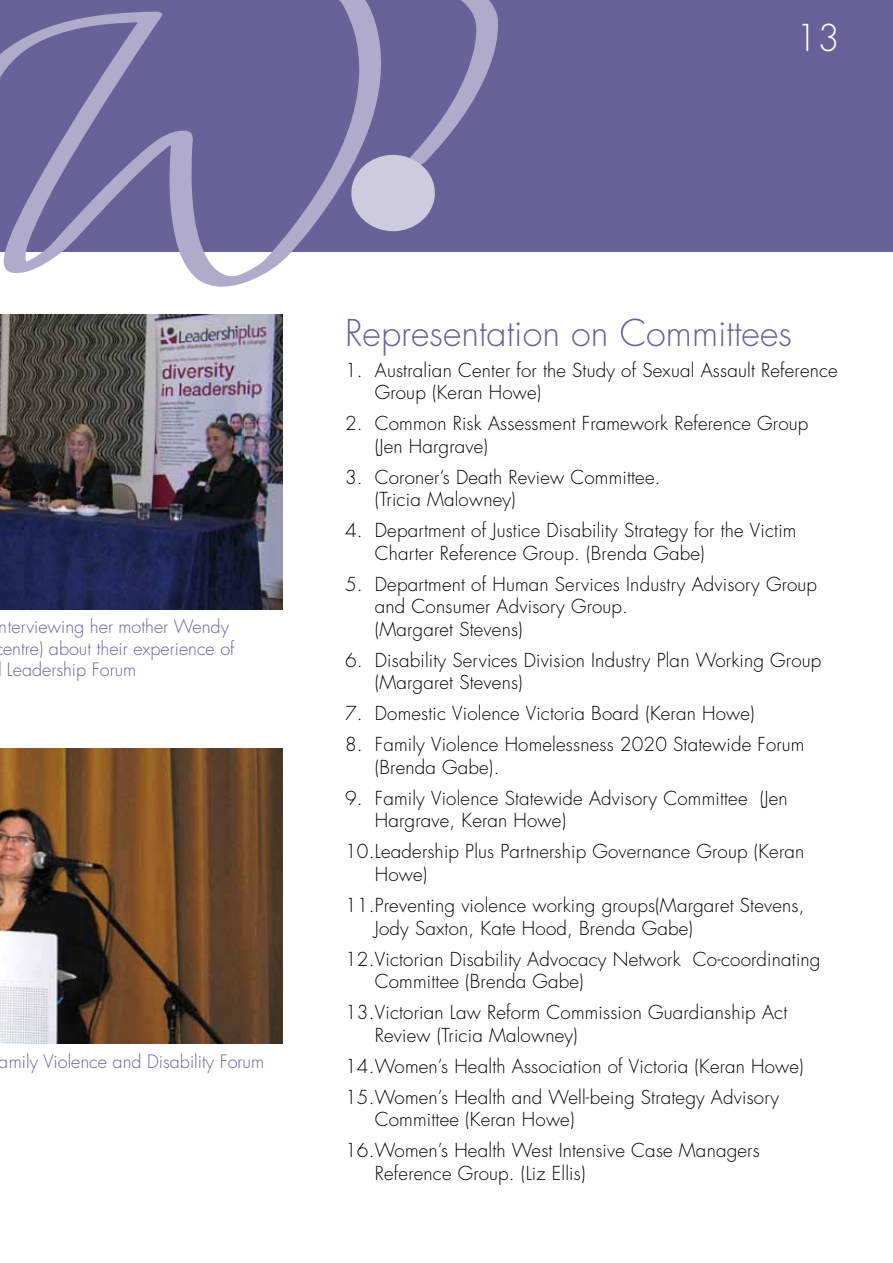
<style>
.page{position:relative;width:893px;height:1263px;background:#fff}
.page>*{position:absolute;margin:0;border:0;box-sizing:border-box;transform-origin:0 0}
.t1{font:300 36px "Futura Std";color:#696298}
.t2{font:300 36px "Futura Std";color:#fff}
.t3{font:300 18.75px/22.5px "Futura Std";letter-spacing:.01em;color:#000}
.t4{font:300 18px/21.6px "Futura Std";color:#696298}
</style>
<div class="page">
<div style="left:0;top:0;width:893px;height:251px;background:#696298"></div>
<svg style="left:0;top:0;width:498px;height:287px"></svg>
<div style="left:351px;top:155px;width:84px;height:76px;background:#cfcbdf;border-radius:50%"></div>
<img style="left:0;top:315px;width:282px;height:294px">
<img style="left:0;top:748px;width:282px;height:295px">
<h1 class="t2" style="left:795px;top:16px;width:46px">13</h1>
<p class="t4" style="left:-1px;top:616px;width:237px">nterviewing her mother Wendy entre) about their experience of<br>Leadership Forum</p>
<p class="t4" style="left:-1px;top:1051px;width:267px">amily Violence and Disability Forum</p>
<h1 class="t1" style="left:345px;top:311px;width:448px">Representation on Committees</h1>
<p class="t3" style="left:375px;top:359px;width:464px;text-indent:-30px">1. Australian Center for the Study of Sexual Assault Reference<br>Group (Keran Howe)</p>
<p class="t3" style="left:375px;top:413px;width:435px;text-indent:-30px">2. Common Risk Assessment Framework Reference Group (Jen Hargrave)</p>
<p class="t3" style="left:375px;top:466px;width:287px;text-indent:-30px">3. Coroner’s Death Review Committee. (Tricia Malowney)</p>
<p class="t3" style="left:375px;top:520px;width:423px;text-indent:-30px">4. Department of Justice Disability Strategy for the Victim<br>Charter Reference Group. (Brenda Gabe)</p>
<p class="t3" style="left:375px;top:573px;width:444px;text-indent:-30px">5. Department of Human Services Industry Advisory Group and Consumer Advisory Group.<br>(Margaret Stevens)</p>
<p class="t3" style="left:375px;top:649px;width:448px;text-indent:-30px">6. Disability Services Division Industry Plan Working Group (Margaret Stevens)</p>
<p class="t3" style="left:345px;top:703px;width:411px">7. Domestic Violence Victoria Board (Keran Howe)</p>
<p class="t3" style="left:375px;top:734px;width:431px;text-indent:-30px">8. Family Violence Homelessness 2020 Statewide Forum (Brenda Gabe).</p>
<p class="t3" style="left:375px;top:787px;width:414px;text-indent:-30px">9. Family Violence Statewide Advisory Committee (Jen<br>Hargrave, Keran Howe)</p>
<p class="t3" style="left:375px;top:841px;width:431px;text-indent:-30px">10.Leadership Plus Partnership Governance Group (Keran<br>Howe)</p>
<p class="t3" style="left:375px;top:894px;width:431px;text-indent:-30px">11.Preventing violence working groups(Margaret Stevens,<br>Jody Saxton, Kate Hood, Brenda Gabe)</p>
<p class="t3" style="left:375px;top:948px;width:447px;text-indent:-30px">12.Victorian Disability Advocacy Network Co-coordinating<br>Committee (Brenda Gabe)</p>
<p class="t3" style="left:375px;top:1001px;width:414px;text-indent:-30px">13.Victorian Law Reform Commission Guardianship Act<br>Review (Tricia Malowney)</p>
<p class="t3" style="left:345px;top:1051px;width:460px;line-height:31px">14.Women’s Health Association of Victoria (Keran Howe)<br>15.Women’s Health and Well-being Strategy Advisory</p>
<p class="t3" style="left:345px;top:1104px;width:416px;line-height:31px;text-indent:30px">Committee (Keran Howe)<br>16.Women’s Health West Intensive Case Managers</p>
<p class="t3" style="left:375px;top:1162px;width:212px">Reference Group. (Liz Ellis)</p>
</div>
